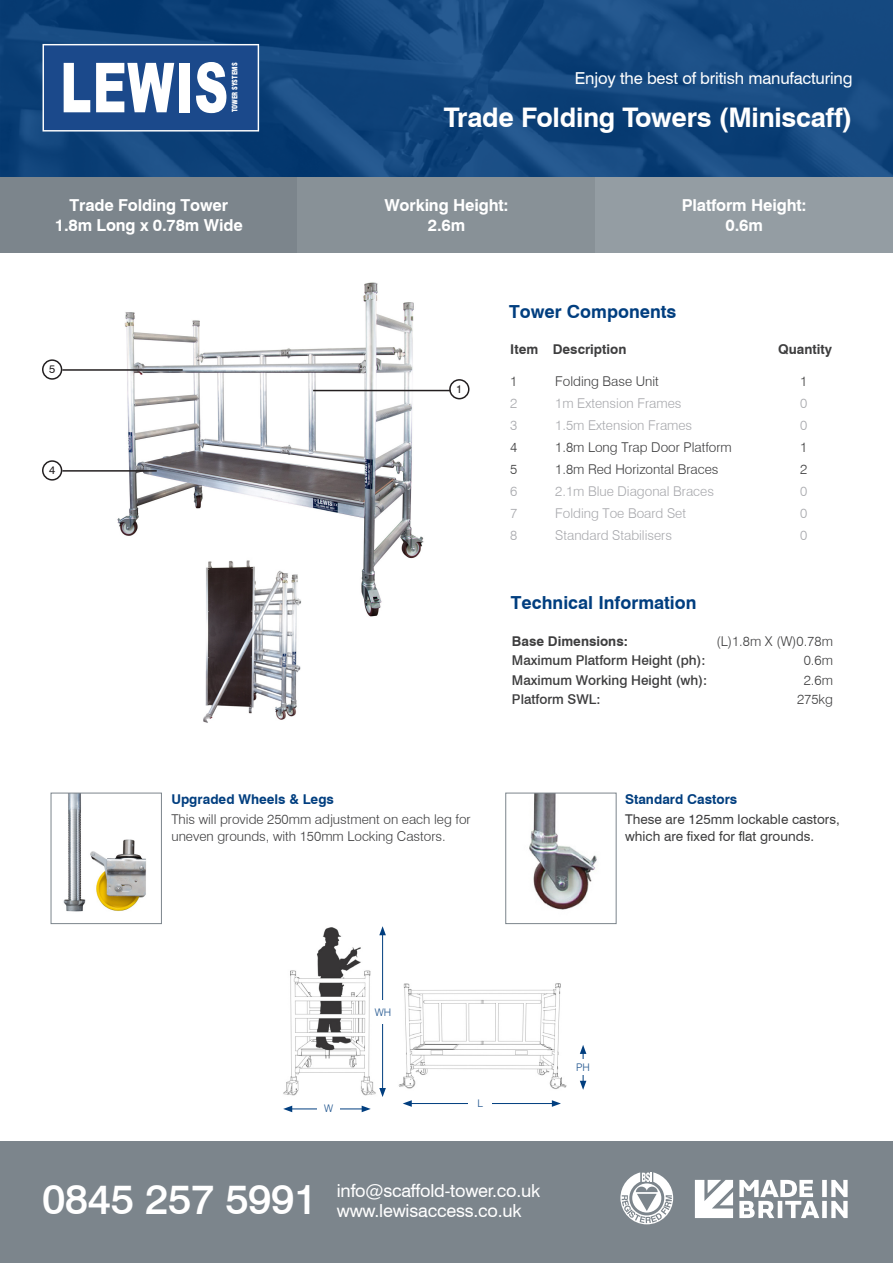
<style>
.page{position:relative;width:893px;height:1263px;background:#fff}
.page>*{position:absolute;margin:0;border:0;box-sizing:border-box;transform-origin:0 0}
.t1{font:500 42px "Swiss 721 BT";letter-spacing:-.01em;color:#fff}
.t2{font:700 27px "Swiss 721 BT";letter-spacing:-.01em;color:#fff}
.t3{font:18px/19.5px "Swiss 721 BT";letter-spacing:-.01em;color:#fff}
.Subtitle{font:700 18px "Swiss 721 BT";color:#013e7f}
.Subtitle-2{font:700 16.5px/19.5px "Swiss 721 BT";letter-spacing:-.01em;color:#fff;text-align:center}
.t4{font:16.5px "Swiss 721 BT";letter-spacing:-.01em;color:#fff}
.Bodytext{font:300 13.5px/16.2px "Swiss 721 BT";color:#3e3e3f}
.Bodytext-2{font:300 13.5px "Swiss 721 BT";color:#a8a9ad}
.Bodytext-3{font:500 13.5px "Swiss 721 BT";color:#3e3e3f}
.t5{font:13.5px/16.2px "Swiss 721 BT";color:#3e3e3f}
.Bodytext-4{font:700 13.5px "Swiss 721 BT";color:#3e3e3f}
.t6{font:700 13.5px "Swiss 721 BT";color:#013e7f}
.Bodytext-5{font:11.25px "Swiss 721 BT";color:#231f20}
.t7{font:300 10.5px "Swiss 721 BT";color:#1b518c}
.t8{font:900 condensed 7.35px "Swiss 721 BT";color:#fff;scale:.95 1}
</style>
<div class="page">
<svg style="left:0;top:0;width:893px;height:178px;background:#12467c"></svg>
<div style="left:0;top:1142px;width:893px;height:121px;background:#7c858c"></div>
<svg style="left:43px;top:44px;width:216px;height:88px"></svg>
<svg style="left:620px;top:1172px;width:53px;height:52px"></svg>
<svg style="left:695px;top:1180px;width:38px;height:38px"></svg>
<svg style="left:739px;top:1180px;width:109px;height:38px"></svg>
<img style="left:283px;top:924px;width:321px;height:187px">
<hr style="left:290px;top:1109px;width:74px;height:1px;background:#013e7f">
<svg style="left:362px;top:1105px;width:9px;height:7px"></svg>
<svg style="left:283px;top:1105px;width:9px;height:7px"></svg>
<hr style="left:382px;top:933px;width:1px;height:157px;background:#013e7f">
<svg style="left:379px;top:1088px;width:7px;height:9px"></svg>
<svg style="left:379px;top:926px;width:7px;height:9px"></svg>
<hr style="left:583px;top:1051px;width:1px;height:32px;background:#013e7f">
<svg style="left:580px;top:1081px;width:6px;height:9px"></svg>
<svg style="left:580px;top:1045px;width:6px;height:9px"></svg>
<div style="left:370px;top:1001px;width:26px;height:23px;background:#fff"></div>
<div style="left:318px;top:1098px;width:22px;height:19px;background:#fff"></div>
<hr style="left:409px;top:1103px;width:145px;height:1px;background:#013e7f">
<svg style="left:552px;top:1100px;width:9px;height:7px"></svg>
<svg style="left:403px;top:1100px;width:9px;height:7px"></svg>
<div style="left:468px;top:1089px;width:24px;height:28px;background:#fff"></div>
<div style="left:568px;top:1059px;width:30px;height:16px;background:#fff"></div>
<img style="left:529px;top:795px;width:68px;height:115px">
<div style="left:505px;top:793px;width:111px;height:131px;border:1px solid #7c858c"></div>
<img style="left:63px;top:795px;width:83px;height:117px">
<div style="left:51px;top:793px;width:111px;height:131px;border:1px solid #7c858c"></div>
<img style="left:117px;top:282px;width:313px;height:335px">
<div style="left:0;top:178px;width:298px;height:75px;background:#7c858c"></div>
<div style="left:298px;top:178px;width:297px;height:75px;background:#889197"></div>
<div style="left:595px;top:178px;width:298px;height:75px;background:#949da3"></div>
<hr style="left:313px;top:390px;width:137px;height:1px;background:#231f20">
<div style="left:449px;top:379px;width:20px;height:20px;border:2px solid #231f20;border-radius:50%"></div>
<div style="left:42px;top:359px;width:20px;height:21px;border:2px solid #231f20;border-radius:50%"></div>
<hr style="left:62px;top:369px;width:121px;height:2px;background:#231f20">
<div style="left:42px;top:460px;width:20px;height:21px;border:2px solid #231f20;border-radius:50%"></div>
<hr style="left:62px;top:470px;width:95px;height:2px;background:#231f20">
<img style="left:192px;top:553px;width:118px;height:170px">
<p class="t8" style="left:230px;top:112px;width:54px;rotate:-90deg">TOWER SYSTEMS</p>
<p class="Subtitle-2" style="left:70px;top:196px;width:160px">Trade Folding Tower</p>
<p class="Subtitle-2" style="left:55px;top:215px;width:189px">1.8m Long x 0.78m Wide</p>
<p class="Bodytext-5" style="left:49px;top:362px;width:8px">5</p>
<p class="Bodytext-5" style="left:49px;top:463px;width:8px">4</p>
<p class="t4" style="left:575px;top:68px;width:279px">Enjoy the best of british manufacturing</p>
<h2 class="t2" style="left:444px;top:101px;width:410px">Trade Folding Towers (Miniscaff)</h2>
<p class="Subtitle-2" style="left:384px;top:196px;width:126px">Working Height:<br>2.6m</p>
<p class="Subtitle-2" style="left:682px;top:196px;width:126px">Platform Height:<br>0.6m</p>
<p class="Subtitle" style="left:509px;top:301px;width:169px">Tower Components</p>
<p class="Bodytext-5" style="left:456px;top:382px;width:8px">1</p>
<p class="Bodytext-4" style="left:510px;top:341px;width:29px">Item</p>
<p class="Bodytext-4" style="left:553px;top:341px;width:75px">Description</p>
<p class="Bodytext-4" style="left:778px;top:341px;width:55px">Quantity</p>
<p class="Bodytext" style="left:510px;top:373px;width:9px">1</p>
<p class="Bodytext" style="left:555px;top:373px;width:105px">Folding Base Unit</p>
<p class="Bodytext" style="left:800px;top:373px;width:9px">1</p>
<p class="Bodytext-2" style="left:510px;top:395px;width:9px">2</p>
<p class="Bodytext-2" style="left:555px;top:395px;width:128px">1m Extension Frames</p>
<p class="Bodytext-2" style="left:800px;top:395px;width:9px">0</p>
<p class="Bodytext-2" style="left:510px;top:417px;width:9px">3</p>
<p class="Bodytext-2" style="left:555px;top:417px;width:138px">1.5m Extension Frames</p>
<p class="Bodytext-2" style="left:800px;top:417px;width:9px">0</p>
<p class="Bodytext" style="left:510px;top:439px;width:9px">4</p>
<p class="Bodytext" style="left:555px;top:439px;width:178px">1.8m Long Trap Door Platform</p>
<p class="Bodytext" style="left:800px;top:439px;width:9px">1</p>
<p class="Bodytext" style="left:510px;top:461px;width:9px">5</p>
<p class="Bodytext" style="left:555px;top:461px;width:165px">1.8m Red Horizontal Braces</p>
<p class="Bodytext" style="left:800px;top:461px;width:9px">2</p>
<p class="Bodytext-2" style="left:510px;top:483px;width:9px">6</p>
<p class="Bodytext-2" style="left:555px;top:483px;width:160px">2.1m Blue Diagonal Braces</p>
<p class="Bodytext-2" style="left:800px;top:483px;width:9px">0</p>
<p class="Bodytext-2" style="left:510px;top:505px;width:9px">7</p>
<p class="Bodytext-2" style="left:555px;top:505px;width:132px">Folding Toe Board Set</p>
<p class="Bodytext-2" style="left:800px;top:505px;width:9px">0</p>
<p class="Bodytext-2" style="left:510px;top:527px;width:9px">8</p>
<p class="Bodytext-2" style="left:555px;top:527px;width:118px">Standard Stabilisers</p>
<p class="Bodytext-2" style="left:800px;top:527px;width:9px">0</p>
<p class="Subtitle" style="left:511px;top:591px;width:187px">Technical Information</p>
<p class="Bodytext-4" style="left:512px;top:633px;width:117px">Base Dimensions:</p>
<p class="Bodytext-3" style="left:512px;top:652px;width:195px">Maximum Platform Height (ph):</p>
<p class="Bodytext-3" style="left:512px;top:672px;width:197px">Maximum Working Height (wh):</p>
<p class="Bodytext-3" style="left:512px;top:691px;width:90px">Platform SWL:</p>
<p class="Bodytext" style="left:716px;top:632px;width:118px">(L)1.8m X (W)0.78m</p>
<p class="Bodytext" style="left:804px;top:652px;width:31px">0.6m</p>
<p class="Bodytext" style="left:804px;top:671px;width:31px">2.6m</p>
<p class="Bodytext" style="left:797px;top:691px;width:37px">275kg</p>
<p class="t6" style="left:171px;top:791px;width:164px">Upgraded Wheels &amp; Legs</p>
<p class="Bodytext" style="left:171px;top:811px;width:301px">This will provide 250mm adjustment on each leg for uneven grounds, with 150mm Locking Castors.</p>
<p class="t6" style="left:625px;top:791px;width:114px">Standard Castors</p>
<p class="t5" style="left:625px;top:811px;width:216px">These are 125mm lockable castors, which are fixed for flat grounds.</p>
<p class="t7" style="left:324px;top:1101px;width:11px">W</p>
<p class="t7" style="left:375px;top:1006px;width:18px">WH</p>
<p class="t7" style="left:477px;top:1097px;width:7px">L</p>
<h1 class="t1" style="left:42px;top:1174px;width:277px">0845 257 5991</h1>
<h3 class="t3" style="left:337px;top:1181px;width:205px">info@scaffold-tower.co.uk www.lewisaccess.co.uk</h3>
<p class="t7" style="left:576px;top:1061px;width:15px">PH</p>
</div>
